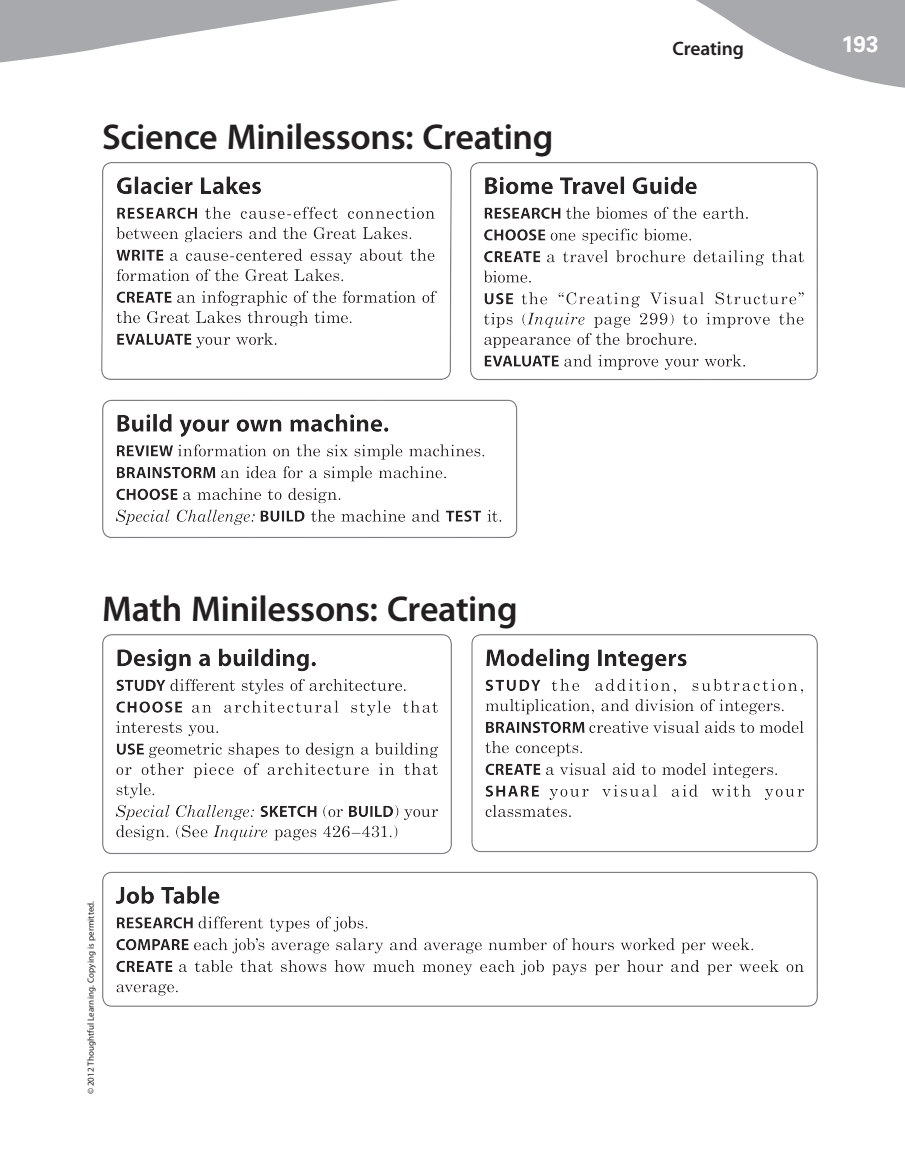
<style>
.page{position:relative;width:905px;height:1175px;background:#fff}
.page>*{position:absolute;margin:0;border:0;box-sizing:border-box;transform-origin:0 0}
.Minilessons_Heading{font:600 36px "Myriad Pro";letter-spacing:-.01em;color:#231f20}
.Page_number{font:700 22.5px "Univers";color:#fff}
.MP_Chapter_title{font:600 19.5px "Myriad Pro";letter-spacing:-.01em;color:#231f20}
.Section{font:9px "Myriad Pro";letter-spacing:.01em;color:#231f20}
</style>
<div class="page">
<svg style="left:0;top:0;width:904px;height:88px"></svg>
<div style="left:99px;top:161px;width:354px;height:221px;background:#231f20;opacity:.45"></div>
<div style="left:100px;top:633px;width:356px;height:223px;background:#231f20;opacity:.45"></div>
<div style="left:469px;top:633px;width:352px;height:221px;background:#231f20;opacity:.45"></div>
<div style="left:100px;top:399px;width:420px;height:141px;background:#231f20;opacity:.45"></div>
<div style="left:100px;top:871px;width:720px;height:138px;background:#231f20;opacity:.45"></div>
<div style="left:468px;top:161px;width:353px;height:221px;background:#231f20;opacity:.45"></div>
<p class="Minilessons_Heading" style="left:102px;top:116px;width:453px">Science Minilessons: Creating</p>
<p class="MP_Chapter_title" style="left:672px;top:37px;width:73px">Creating</p>
<p class="Page_number" style="left:841px;top:30px;width:39px">193</p>
<p class="Minilessons_Heading" style="left:102px;top:588px;width:417px">Math Minilessons: Creating</p>
<p class="Section" style="left:86px;top:1094px;width:195px;rotate:-90deg">© 2012 Thoughtful Learning. Copying is permitted.</p>
</div>
